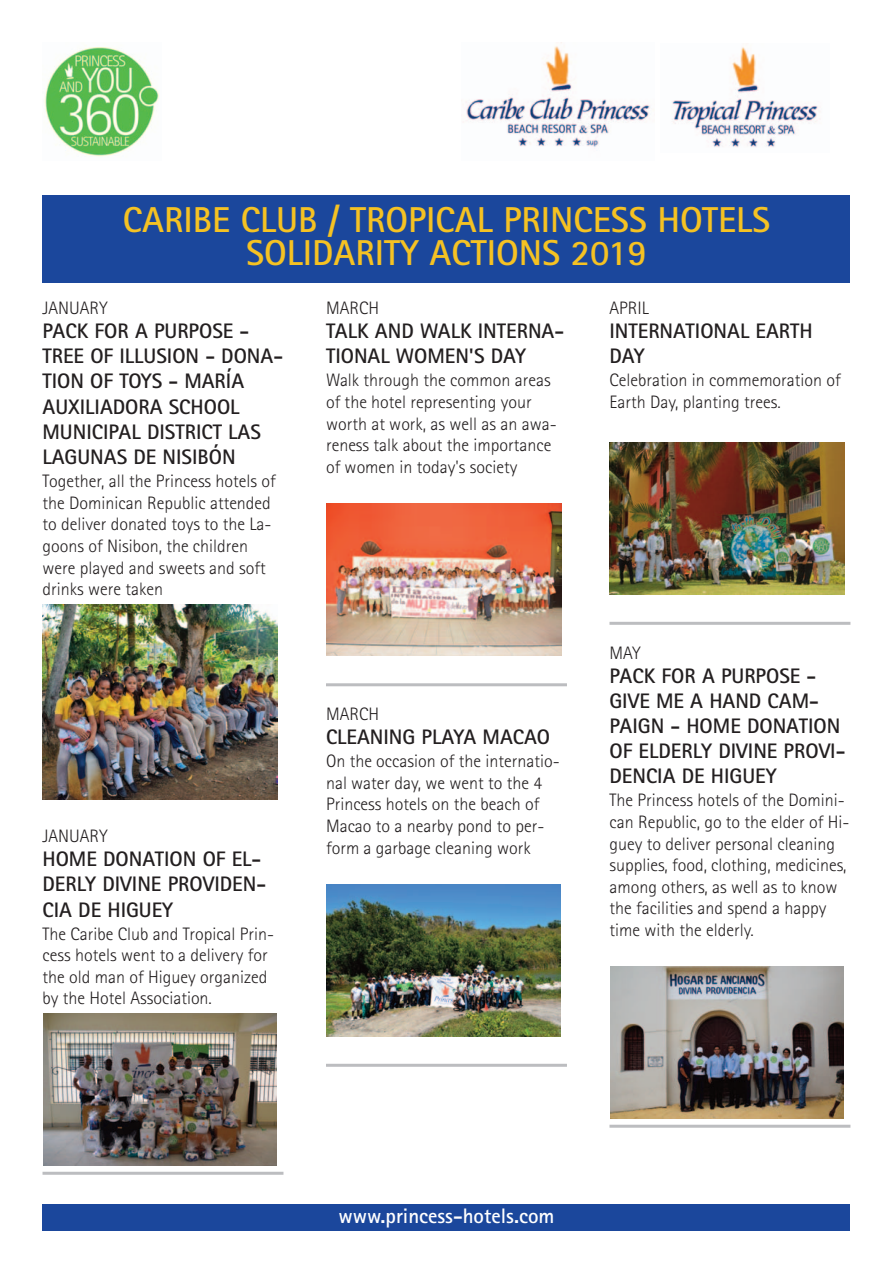
<style>
.page{position:relative;width:893px;height:1263px;background:#fff}
.page>*{position:absolute;margin:0;border:0;box-sizing:border-box;transform-origin:0 0}
.t1{font:700 36px/33px "Rotis Sans Serif";color:#f5c223;text-align:center}
.t2{font:700 21px/25.2px "Rotis Sans Serif";color:#231f20}
.t3{font:700 21px "Rotis Sans Serif";color:#fff}
.t4{font:300 18px/21.6px "Rotis Sans Serif";color:#231f20}
</style>
<div class="page">
<div style="left:43px;top:195px;width:807px;height:87px;background:#1b479c"></div>
<hr style="left:43px;top:1172px;width:240px;height:3px;background:#bcbdc0">
<hr style="left:326px;top:683px;width:241px;height:3px;background:#bcbdc0">
<hr style="left:326px;top:1064px;width:241px;height:3px;background:#bcbdc0">
<hr style="left:609px;top:622px;width:241px;height:3px;background:#bcbdc0">
<hr style="left:609px;top:1125px;width:241px;height:3px;background:#bcbdc0">
<img style="left:43px;top:604px;width:235px;height:195px">
<img style="left:43px;top:1013px;width:234px;height:152px">
<img style="left:326px;top:503px;width:235px;height:152px">
<img style="left:327px;top:884px;width:233px;height:152px">
<img style="left:609px;top:442px;width:236px;height:152px">
<img style="left:610px;top:967px;width:234px;height:151px">
<div style="left:43px;top:1204px;width:807px;height:27px;background:#1b479c"></div>
<img style="left:466px;top:46px;width:184px;height:101px">
<img style="left:44px;top:47px;width:115px;height:110px">
<img style="left:672px;top:47px;width:148px;height:101px">
<h1 class="t1" style="left:123px;top:207px;width:649px">CARIBE CLUB / TROPICAL PRINCESS HOTELS<br>SOLIDARITY ACTIONS 2019</h1>
<p class="t4" style="left:43px;top:299px;width:67px">JANUARY</p>
<p class="t2" style="left:43px;top:320px;width:242px">PACK FOR A PURPOSE -<br>TREE OF ILLUSION - DONA-<br>TION OF TOYS - MARÍA<br>AUXILIADORA SCHOOL<br>MUNICIPAL DISTRICT LAS<br>LAGUNAS DE NISIBÓN</p>
<p class="t4" style="left:43px;top:472px;width:235px">Together, all the Princess hotels of the Dominican Republic attended to deliver donated toys to the La&shy;goons of Nisibon, the children were played and sweets and soft drinks were taken</p>
<p class="t4" style="left:326px;top:299px;width:54px">MARCH</p>
<p class="t2" style="left:326px;top:320px;width:240px">TALK AND WALK INTERNA-<br>TIONAL WOMEN'S DAY</p>
<p class="t4" style="left:326px;top:371px;width:232px">Walk through the common areas of the hotel representing your worth at work, as well as an awa&shy;reness talk about the importance of women in today's society</p>
<p class="t4" style="left:43px;top:827px;width:67px">JANUARY</p>
<p class="t2" style="left:43px;top:848px;width:225px">HOME DONATION OF EL-<br>DERLY DIVINE PROVIDEN-<br>CIA DE HIGUEY</p>
<p class="t4" style="left:43px;top:924px;width:233px">The Caribe Club and Tropical Prin&shy;cess hotels went to a delivery for the old man of Higuey organized by the Hotel Association.</p>
<p class="t4" style="left:326px;top:705px;width:54px">MARCH</p>
<p class="t2" style="left:326px;top:726px;width:226px">CLEANING PLAYA MACAO</p>
<p class="t4" style="left:326px;top:752px;width:235px">On the occasion of the internatio&shy;nal water day, we went to the 4<br>Princess hotels on the beach of<br>Macao to a nearby pond to per&shy;form a garbage cleaning work</p>
<p class="t4" style="left:609px;top:299px;width:41px">APRIL</p>
<p class="t2" style="left:609px;top:320px;width:205px">INTERNATIONAL EARTH<br>DAY</p>
<p class="t4" style="left:609px;top:371px;width:233px">Celebration in commemoration of<br>Earth Day, planting trees.</p>
<p class="t4" style="left:609px;top:644px;width:33px">MAY</p>
<p class="t2" style="left:609px;top:665px;width:237px">PACK FOR A PURPOSE -<br>GIVE ME A HAND CAM-<br>PAIGN - HOME DONATION<br>OF ELDERLY DIVINE PROVI-<br>DENCIA DE HIGUEY</p>
<p class="t4" style="left:609px;top:791px;width:242px">The Princess hotels of the Domini&shy;can Republic, go to the elder of Hi&shy;guey to deliver personal cleaning supplies, food, clothing, medicines, among others, as well as to know the facilities and spend a happy time with the elderly.</p>
<p class="t3" style="left:339px;top:1208px;width:217px">www.princess-hotels.com</p>
</div>
